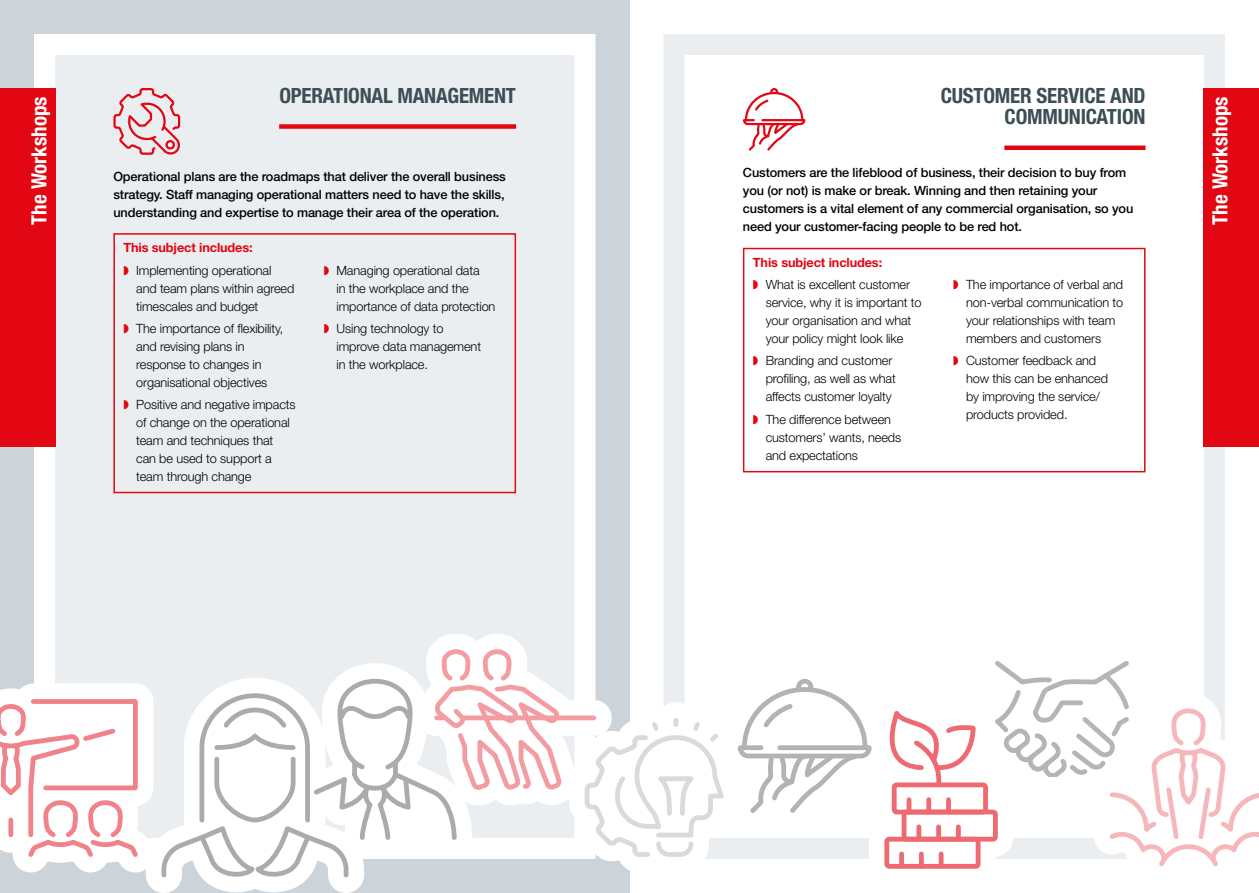
<style>
.page{position:relative;width:1259px;height:893px;background:#fff}
.page>*{position:absolute;margin:0;border:0;box-sizing:border-box;transform-origin:0 0}
.t1{font:700 condensed 21px/21px "Helvetica Neue LT Std";letter-spacing:-.01em;color:#3d4e55;text-align:right}
.t2{font:700 condensed 21px "Helvetica Neue LT Std";color:#fff}
.t3{font:300 12.75px/18px "Helvetica Neue LT Std";letter-spacing:-.01em;color:#000}
.t4{font:500 12.75px/18px "Helvetica Neue LT Std";letter-spacing:-.01em;color:#000;text-align:justify}
.s1{font-weight:700;color:#e30613}
.s2{color:#e30613}
</style>
<div class="page">
<div style="left:0;top:0;width:629px;height:893px;background:#ccd4da"></div>
<div style="left:34px;top:34px;width:561px;height:825px;background:#eaeef0;border:21px solid #fff"></div>
<div style="left:0;top:88px;width:55px;height:358px;background:#e30613"></div>
<div style="left:663px;top:34px;width:562px;height:825px;background:#fff;border:21px solid #eaeef0"></div>
<svg style="left:432px;top:606px;width:164px;height:229px"></svg>
<svg style="left:582px;top:610px;width:677px;height:283px"></svg>
<div style="left:462px;top:715px;width:132px;height:5px;background:#f39ca1"></div>
<svg style="left:0;top:646px;width:565px;height:247px"></svg>
<div style="left:1204px;top:88px;width:55px;height:358px;background:#e30613"></div>
<div style="left:113px;top:233px;width:403px;height:260px;border:2px solid #e30613"></div>
<div style="left:279px;top:124px;width:237px;height:5px;background:#e30613"></div>
<svg style="left:113px;top:88px;width:68px;height:67px"></svg>
<div style="left:743px;top:248px;width:402px;height:224px;border:2px solid #e30613"></div>
<hr style="left:1004px;top:146px;width:141px;height:4px;background:#e30613">
<svg style="left:742px;top:88px;width:64px;height:63px"></svg>
<h1 class="t1" style="left:279px;top:85px;width:238px">OPERATIONAL MANAGEMENT</h1>
<h1 class="t1" style="left:940px;top:85px;width:206px">CUSTOMER SERVICE AND<br>COMMUNICATION</h1>
<h1 class="t2" style="left:26px;top:225px;width:130px;rotate:-90deg">The Workshops</h1>
<h1 class="t2" style="left:1207px;top:225px;width:130px;rotate:-90deg">The Workshops</h1>
<p class="t3" style="left:123px;top:236px;width:149px;line-height:22.2px"><span class="s1">This subject includes:<br></span><span class="s2">◗</span> Implementing operational</p>
<p class="t3" style="left:136px;top:279px;width:160px">and team plans within agreed timescales and budget</p>
<p class="t3" style="left:136px;top:319px;width:149px;text-indent:-13px"><span class="s2">◗</span> The importance of flexibility, and revising plans in response to changes in organisational objectives</p>
<p class="t3" style="left:136px;top:395px;width:161px;text-indent:-13px"><span class="s2">◗</span> Positive and negative impacts of change on the operational team and techniques that can be used to support a team through change</p>
<p class="t4" style="left:743px;top:163px;width:392px;text-align:left">Customers are the lifeblood of business, their decision to buy from you (or not) is make or break. Winning and then retaining your customers is a vital element of any commercial organisation, so you need your customer-facing people to be red hot.</p>
<p class="t4" style="left:113px;top:167px;width:394px">Operational plans are the roadmaps that deliver the overall business strategy. Staff managing operational matters need to have the skills, understanding and expertise to manage their area of the operation.</p>
<p class="t3" style="left:753px;top:251px;width:159px;line-height:22.2px"><span class="s1">This subject includes:<br></span><span class="s2">◗</span> What is excellent customer</p>
<p class="t3" style="left:765px;top:293px;width:157px">service, why it is important to your organisation and what your policy might look like</p>
<p class="t3" style="left:765px;top:352px;width:132px;text-indent:-13px"><span class="s2">◗</span> Branding and customer profiling, as well as what affects customer loyalty</p>
<p class="t3" style="left:765px;top:410px;width:137px;text-indent:-13px"><span class="s2">◗</span> The difference between customers’ wants, needs and expectations</p>
<p class="t3" style="left:336px;top:261px;width:160px;text-indent:-13px"><span class="s2">◗</span> Managing operational data<br>in the workplace and the importance of data protection</p>
<p class="t3" style="left:336px;top:319px;width:146px;text-indent:-13px"><span class="s2">◗</span> Using technology to improve data management in the workplace.</p>
<p class="t3" style="left:966px;top:275px;width:159px;text-indent:-13px"><span class="s2">◗</span> The importance of verbal and non-verbal communication to your relationships with team members and customers</p>
<p class="t3" style="left:966px;top:352px;width:144px;text-indent:-13px"><span class="s2">◗</span> Customer feedback and how this can be enhanced by improving the service/ products provided.</p>
</div>
